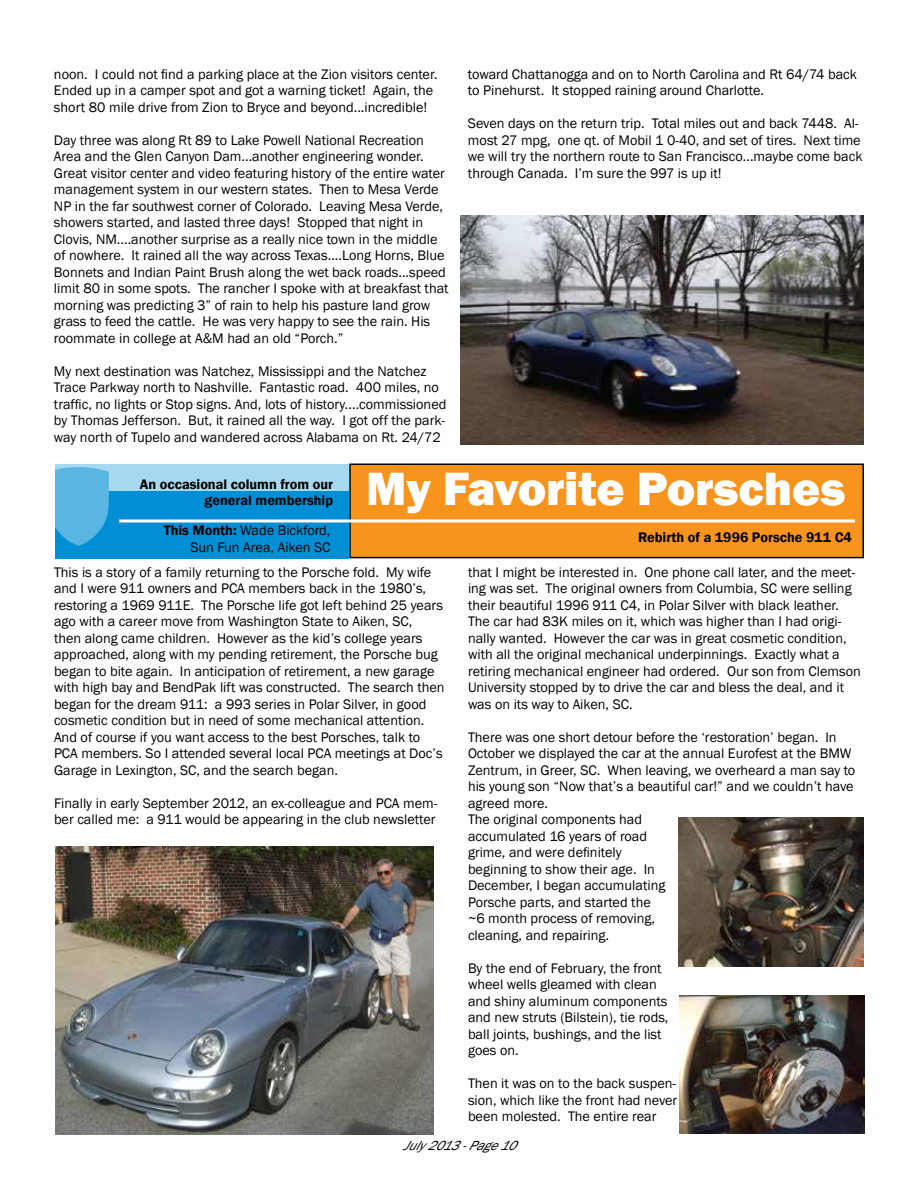
<style>
.page{position:relative;width:918px;height:1188px;background:#fff}
.page>*{position:absolute;margin:0;border:0;box-sizing:border-box;transform-origin:0 0}
.t1{font:800 48px "Franklin Gothic";letter-spacing:-.005em;color:#fff}
.t2{font:14.25px/16.5px "Franklin Gothic";color:#000}
.t3{font:600 14.25px/16.5px "Franklin Gothic";color:#000;text-align:right}
.t4{font:italic 13.5px "Franklin Gothic";color:#000}
.s1{font-weight:600}
</style>
<div class="page">
<div style="left:350px;top:464px;width:513px;height:94px;background:#f7941e"></div>
<div style="left:349px;top:464px;width:515px;height:94px;border:2px solid #000"></div>
<div style="left:56px;top:465px;width:293px;height:26px;background:#a6d8f0"></div>
<div style="left:56px;top:491px;width:293px;height:67px;background:#008fd5"></div>
<svg style="left:56px;top:467px;width:53px;height:79px;background:#4fb1e1"></svg>
<hr style="left:119px;top:519px;width:736px;height:3px;background:#fff">
<img style="left:56px;top:846px;width:378px;height:288px">
<img style="left:679px;top:818px;width:185px;height:149px">
<img style="left:460px;top:215px;width:404px;height:229px">
<img style="left:679px;top:995px;width:186px;height:139px">
<p class="t2" style="left:54px;top:66px;width:385px">noon. I could not find a parking place at the Zion visitors center.<br>Ended up in a camper spot and got a warning ticket! Again, the short 80 mile drive from Zion to Bryce and beyond...incredible!</p>
<p class="t2" style="left:54px;top:132px;width:396px">Day three was along Rt 89 to Lake Powell National Recreation Area and the Glen Canyon Dam...another engineering wonder.<br>Great visitor center and video featuring history of the entire water management system in our western states. Then to Mesa Verde NP in the far southwest corner of Colorado. Leaving Mesa Verde, showers started, and lasted three days! Stopped that night in Clovis, NM....another surprise as a really nice town in the middle of nowhere. It rained all the way across Texas....Long Horns, Blue Bonnets and Indian Paint Brush along the wet back roads...speed limit 80 in some spots. The rancher I spoke with at breakfast that morning was predicting 3” of rain to help his pasture land grow grass to feed the cattle. He was very happy to see the rain. His roommate in college at A&amp;M had an old “Porch.”</p>
<p class="t2" style="left:54px;top:363px;width:394px">My next destination was Natchez, Mississippi and the Natchez Trace Parkway north to Nashville. Fantastic road. 400 miles, no traffic, no lights or Stop signs. And, lots of history....commissioned by Thomas Jefferson. But, it rained all the way. I got off the park&shy;way north of Tupelo and wandered across Alabama on Rt. 24/72</p>
<p class="t2" style="left:468px;top:66px;width:391px">toward Chattanogga and on to North Carolina and Rt 64/74 back to Pinehurst. It stopped raining around Charlotte.</p>
<p class="t2" style="left:468px;top:115px;width:396px">Seven days on the return trip. Total miles out and back 7448. Al&shy;most 27 mpg, one qt. of Mobil 1 0-40, and set of tires. Next time we will try the northern route to San Francisco...maybe come back through Canada. I’m sure the 997 is up it!</p>
<p class="t3" style="left:140px;top:476px;width:195px">An occasional column from our general membership</p>
<h1 class="t1" style="left:366px;top:458px;width:481px">My Favorite Porsches</h1>
<p class="t2" style="left:164px;top:523px;width:168px;text-align:right"><span class="s1">This Month:</span> Wade Bickford,<br>Sun Fun Area, Aiken SC</p>
<p class="t3" style="left:638px;top:529px;width:215px">Rebirth of a 1996 Porsche 911 C4</p>
<p class="t2" style="left:54px;top:564px;width:392px">This is a story of a family returning to the Porsche fold. My wife and I were 911 owners and PCA members back in the 1980’s, restoring a 1969 911E. The Porsche life got left behind 25 years ago with a career move from Washington State to Aiken, SC,<br>then along came children. However as the kid’s college years approached, along with my pending retirement, the Porsche bug began to bite again. In anticipation of retirement, a new garage with high bay and BendPak lift was constructed. The search then began for the dream 911: a 993 series in Polar Silver, in good cosmetic condition but in need of some mechanical attention.<br>And of course if you want access to the best Porsches, talk to PCA members. So I attended several local PCA meetings at Doc’s Garage in Lexington, SC, and the search began.</p>
<p class="t2" style="left:54px;top:795px;width:385px">Finally in early September 2012, an ex-colleague and PCA mem&shy;ber called me: a 911 would be appearing in the club newsletter</p>
<p class="t2" style="left:468px;top:564px;width:394px">that I might be interested in. One phone call later, and the meet&shy;ing was set. The original owners from Columbia, SC were selling their beautiful 1996 911 C4, in Polar Silver with black leather.<br>The car had 83K miles on it, which was higher than I had origi&shy;nally wanted. However the car was in great cosmetic condition, with all the original mechanical underpinnings. Exactly what a retiring mechanical engineer had ordered. Our son from Clemson University stopped by to drive the car and bless the deal, and it was on its way to Aiken, SC.</p>
<p class="t2" style="left:468px;top:729px;width:389px">There was one short detour before the ‘restoration’ began. In October we displayed the car at the annual Eurofest at the BMW Zentrum, in Greer, SC. When leaving, we overheard a man say to his young son “Now that’s a beautiful car!” and we couldn’t have agreed more.<br>The original components had<br>accumulated 16 years of road<br>grime, and were definitely<br>beginning to show their age. In<br>December, I began accumulating<br>Porsche parts, and started the<br>~6 month process of removing,<br>cleaning, and repairing.</p>
<p class="t2" style="left:468px;top:960px;width:202px">By the end of February, the front wheel wells gleamed with clean and shiny aluminum components and new struts (Bilstein), tie rods, ball joints, bushings, and the list goes on.</p>
<p class="t2" style="left:468px;top:1076px;width:211px;text-align:justify">Then it was on to the back suspen&shy;sion, which like the front had never been molested. The entire rear</p>
<p class="t4" style="left:403px;top:1137px;width:124px">July2013-Page10</p>
</div>
